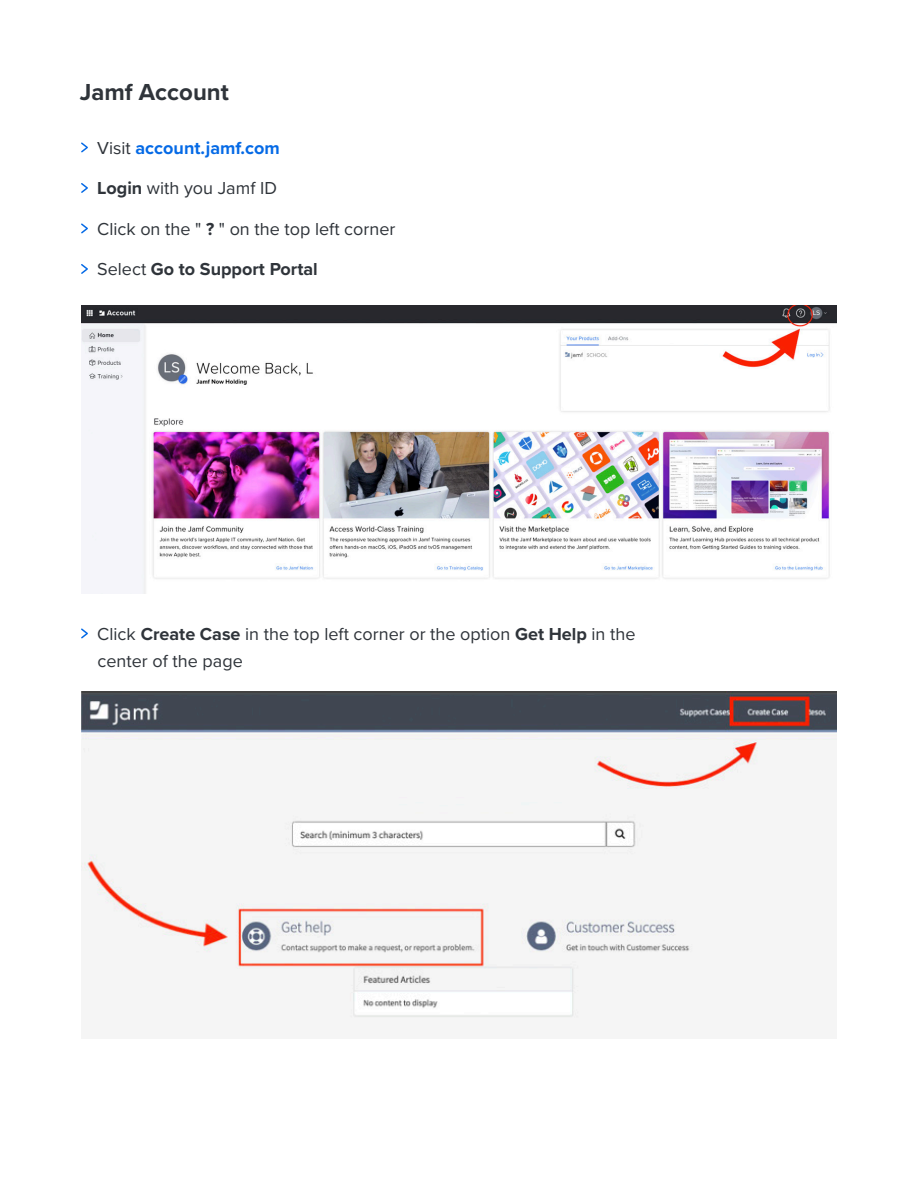
<style>
.page{position:relative;width:918px;height:1188px;background:#fff}
.page>*{position:absolute;margin:0;border:0;box-sizing:border-box;transform-origin:0 0}
.t1{font:700 24px "Proxima Nova";color:#2f343a}
.t2{font:18px/27px "Proxima Nova";color:#2f343a}
.t3{font:700 18px "Proxima Nova";color:#2f343a}
.t4{font:700 18px "Proxima Nova";color:#056ae6}
.s1{font-weight:400;color:#2f343a}
.s2{font-weight:700}
.s3{font-weight:400}
</style>
<div class="page">
<img style="left:81px;top:305px;width:756px;height:289px">
<img style="left:81px;top:691px;width:756px;height:327px">
<svg style="left:81px;top:142px;width:7px;height:11px"></svg>
<svg style="left:81px;top:183px;width:7px;height:10px"></svg>
<svg style="left:81px;top:223px;width:7px;height:11px"></svg>
<svg style="left:81px;top:264px;width:7px;height:10px"></svg>
<svg style="left:81px;top:628px;width:7px;height:11px"></svg>
<p class="t1" style="left:80px;top:74px;width:151px">Jamf Account</p>
<p class="t4" style="left:97px;top:135px;width:184px"><span class="s1">Visit</span> account.jamf.com</p>
<p class="t2" style="left:97px;top:174px;width:181px"><span class="s2">Login</span> with you Jamf ID</p>
<p class="t2" style="left:97px;top:215px;width:300px">Click on the " <span class="s2">?</span> " on the top left corner</p>
<p class="t3" style="left:97px;top:256px;width:222px"><span class="s3">Select</span> Go to Support Portal</p>
<p class="t2" style="left:97px;top:620px;width:540px">Click <span class="s2">Create Case</span> in the top left corner or the option <span class="s2">Get Help</span> in the center of the page</p>
</div>
